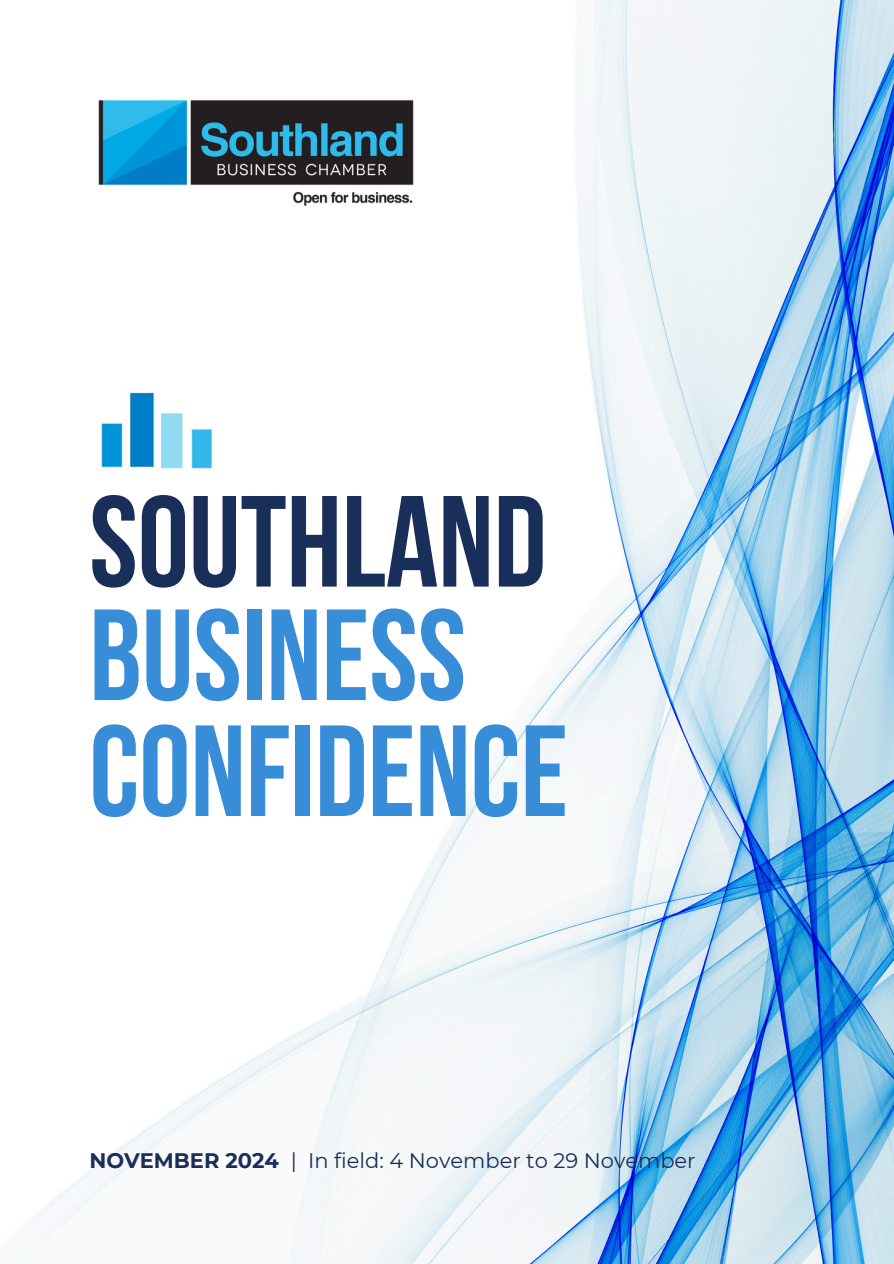
<style>
.page{position:relative;width:894px;height:1264px;background:#fff}
.page>*{position:absolute;margin:0;border:0;box-sizing:border-box;transform-origin:0 0}
.t1{font:700 129.3px/115.8px "Bebas Neue";color:#388dd9}
.t2{font:700 129.3px "Bebas Neue";color:#192e59}
.t3{font:21px "Montserrat";color:#192e59}
.s1{font-weight:700}
</style>
<div class="page">
<img style="left:8px;top:0;width:885px;height:1263px">
<img style="left:89px;top:89px;width:333px;height:127px">
<img style="left:62px;top:369px;width:192px;height:109px">
<p class="t2" style="left:89px;top:489px;width:458px">SOUTHLAND</p>
<p class="t1" style="left:89px;top:609px;width:480px">BUSINESS<br>CONFIDENCE</p>
<h1 class="t3" style="left:89px;top:1147px;width:607px"><span class="s1">NOVEMBER 2024</span> | In field: 4 November to 29 November</h1>
</div>
